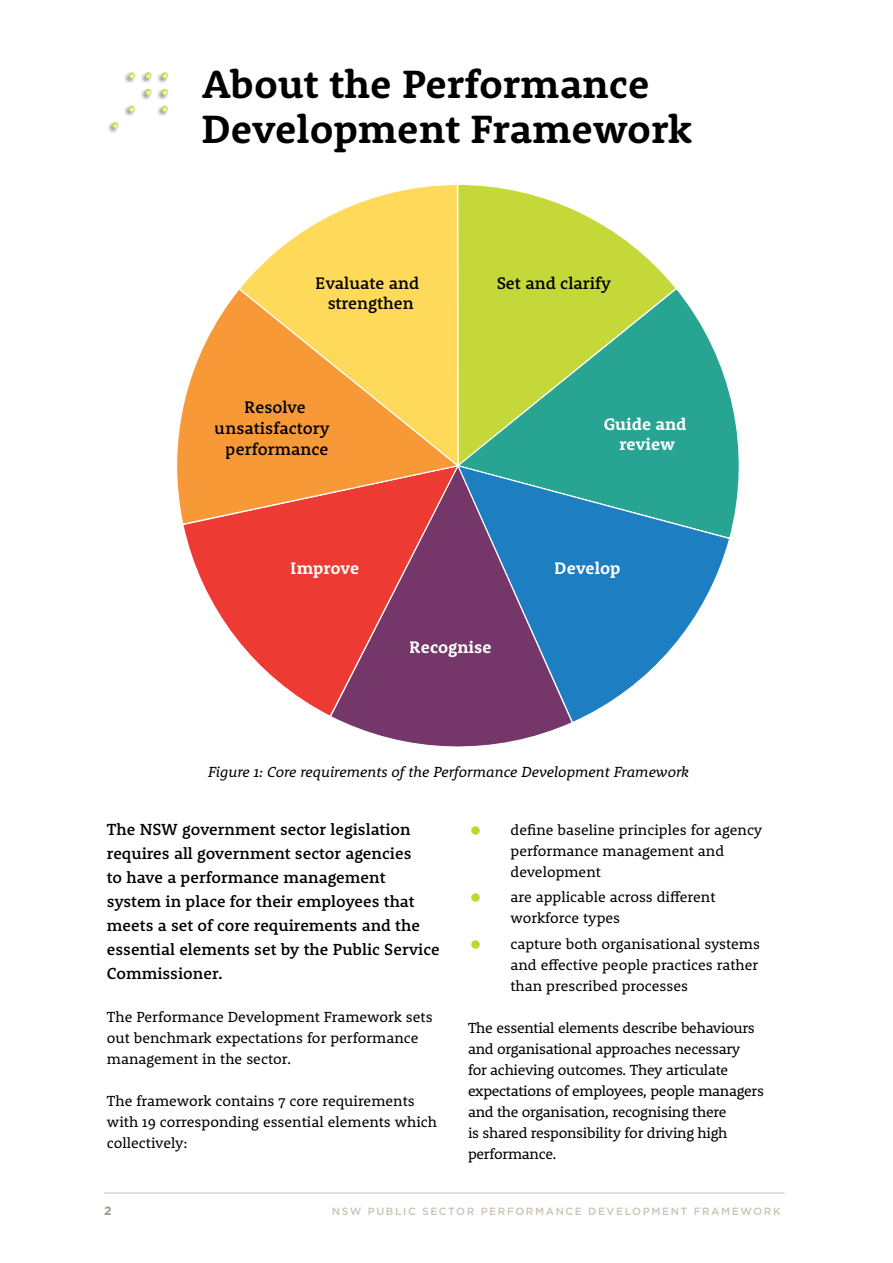
<style>
.page{position:relative;width:893px;height:1263px;background:#fff}
.page>*{position:absolute;margin:0;border:0;box-sizing:border-box;transform-origin:0 0}
.Heading{font:700 40.5px/45px "Rooney";letter-spacing:.005em;color:#000}
.t1{font:500 17.1px/20.5px "Rooney";color:#000;text-align:center}
.t2{font:700 17.1px/20.5px "Rooney";color:#fff;text-align:center}
.Intro_para{font:500 16.5px/24px "Rooney";color:#000}
.BODY_COPY{font:15px/21px "Rooney";letter-spacing:-.02em;color:#000}
.Body_Indent{font:15px/21px "Rooney";color:#000}
.Intro_para-2{font:15px/21px "Rooney";color:#000}
.Figure_title{font:italic 15px "Rooney";color:#000}
.t3{font:700 12px "Gotham";color:#a2988a}
.t4{font:500 10.5px "Gotham";letter-spacing:.15em;color:#ccc2b6}
</style>
<div class="page">
<hr style="left:104px;top:1192px;width:680px;height:1px;background:#ccc2b6">
<svg style="left:459px;top:185px;width:216px;height:102px"></svg>
<svg style="left:460px;top:287px;width:280px;height:244px;background:#75bf78"></svg>
<svg style="left:574px;top:464px;width:157px;height:258px"></svg>
<svg style="left:335px;top:463px;width:239px;height:284px;background:#5c6596"></svg>
<svg style="left:183px;top:526px;width:277px;height:192px"></svg>
<svg style="left:177px;top:287px;width:283px;height:239px;background:#f08c57"></svg>
<svg style="left:238px;top:185px;width:221px;height:283px;background:#fbc963"></svg>
<svg style="left:124px;top:72px;width:11px;height:11px"></svg>
<img style="left:141px;top:73px;width:4px;height:10px">
<img style="left:141px;top:90px;width:4px;height:10px">
<svg style="left:145px;top:72px;width:23px;height:44px"></svg>
<img style="left:108px;top:123px;width:10px;height:10px">
<svg style="left:112px;top:105px;width:23px;height:24px"></svg>
<h1 class="Heading" style="left:202px;top:61px;width:492px">About the Performance<br>Development Framework</h1>
<p class="t1" style="left:316px;top:272px;width:105px">Evaluate and strengthen</p>
<p class="t1" style="left:215px;top:397px;width:116px">Resolve unsatisfactory performance</p>
<p class="t2" style="left:291px;top:557px;width:70px">Improve</p>
<p class="t1" style="left:496px;top:272px;width:116px">Set and clarify</p>
<p class="t2" style="left:604px;top:413px;width:84px">Guide and review</p>
<p class="t2" style="left:555px;top:557px;width:67px">Develop</p>
<p class="t2" style="left:410px;top:636px;width:83px">Recognise</p>
<p class="Figure_title" style="left:208px;top:762px;width:482px">Figure 1: Core requirements of the Performance Development Framework</p>
<p class="Intro_para" style="left:107px;top:817px;width:334px">The NSW government sector legislation requires all government sector agencies<br>to have a performance management system in place for their employees that meets a set of core requirements and the essential elements set by the Public Service Commissioner.</p>
<p class="Intro_para-2" style="left:107px;top:1005px;width:327px">The Performance Development Framework sets out benchmark expectations for performance management in the sector.</p>
<p class="Intro_para-2" style="left:107px;top:1090px;width:332px">The framework contains 7 core requirements with 19 corresponding essential elements which collectively:</p>
<p class="Body_Indent" style="left:511px;top:819px;width:253px">define baseline principles for agency performance management and development</p>
<p class="Body_Indent" style="left:511px;top:886px;width:206px">are applicable across different workforce types</p>
<p class="Body_Indent" style="left:511px;top:932px;width:251px;text-align:justify">capture both organisational systems and effective people practices rather than prescribed processes</p>
<p class="BODY_COPY" style="left:468px;top:1017px;width:297px">The essential elements describe behaviours and organisational approaches necessary<br>for achieving outcomes. They articulate expectations of employees, people managers and the organisation, recognising there<br>is shared responsibility for driving high performance.</p>
<p class="t3" style="left:104px;top:1203px;width:9px">2</p>
<p class="t4" style="left:332px;top:1205px;width:450px">NSW PUBLIC SECTOR PERFORMANCE DEVELOPMENT FRAMEWORK</p>
</div>
